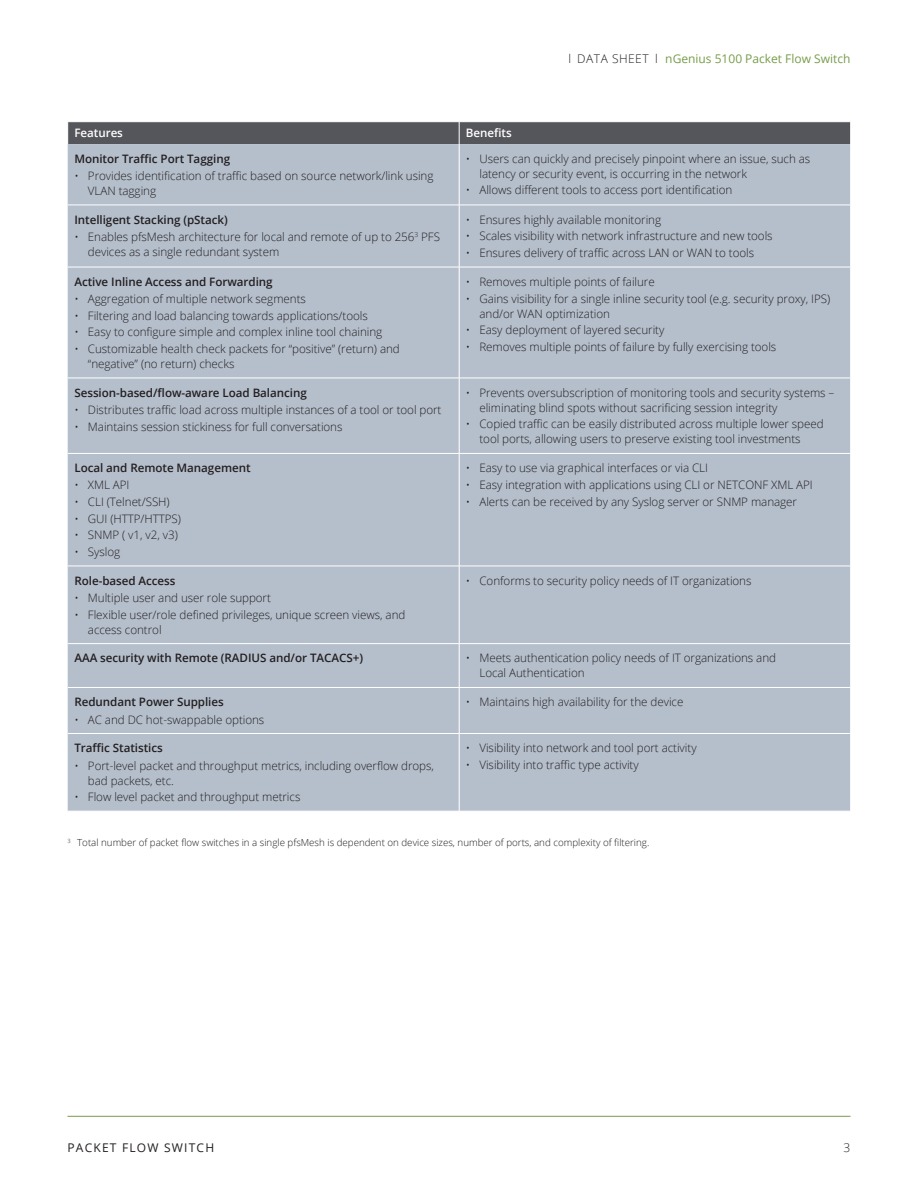
<style>
.page{position:relative;width:918px;height:1188px;background:#fff}
.page>*{position:absolute;margin:0;border:0;box-sizing:border-box;transform-origin:0 0}
.t1{font:12px "Open Sans";color:#789c4a}
.t2{font:12px "Open Sans";letter-spacing:.1em;color:#231f20}
.t3{font:300 12px "Open Sans";color:#231f20}
.t4{font:300 11.7px/15px "Open Sans";letter-spacing:-.005em;color:#231f20}
.Table_Body{font:600 11.7px "Open Sans";letter-spacing:-.005em;color:#231f20}
.Table_Heading{font:600 11.7px "Open Sans";letter-spacing:-.005em;color:#fff}
.Footnote{font:300 9.75px "Open Sans";color:#231f20}
.s1{font-weight:300;color:#231f20}
</style>
<div class="page">
<hr style="left:68px;top:1116px;width:782px;height:1px;background:#789c4a">
<div style="left:68px;top:144px;width:391px;height:667px;background:#b5bfcc"></div>
<div style="left:460px;top:144px;width:390px;height:667px;background:#b5bfcc"></div>
<div style="left:68px;top:122px;width:783px;height:22px;background:#55565b"></div>
<hr style="left:68px;top:205px;width:391px;height:1px;background:#fff">
<hr style="left:459px;top:205px;width:392px;height:1px;background:#fff">
<hr style="left:68px;top:267px;width:391px;height:1px;background:#fff">
<hr style="left:459px;top:267px;width:392px;height:1px;background:#fff">
<hr style="left:68px;top:378px;width:391px;height:1px;background:#fff">
<hr style="left:459px;top:378px;width:392px;height:1px;background:#fff">
<hr style="left:68px;top:453px;width:391px;height:1px;background:#fff">
<hr style="left:459px;top:453px;width:392px;height:1px;background:#fff">
<hr style="left:68px;top:566px;width:391px;height:1px;background:#fff">
<hr style="left:459px;top:566px;width:392px;height:1px;background:#fff">
<hr style="left:68px;top:643px;width:391px;height:1px;background:#fff">
<hr style="left:459px;top:643px;width:392px;height:1px;background:#fff">
<hr style="left:68px;top:687px;width:391px;height:1px;background:#fff">
<hr style="left:459px;top:687px;width:392px;height:1px;background:#fff">
<hr style="left:68px;top:733px;width:391px;height:1px;background:#fff">
<hr style="left:459px;top:733px;width:392px;height:1px;background:#fff">
<p class="t1" style="left:569px;top:51px;width:283px"><span class="s1">l DATA SHEET l</span> nGenius 5100 Packet Flow Switch</p>
<p class="Table_Heading" style="left:74px;top:125px;width:50px">Features</p>
<p class="Table_Heading" style="left:466px;top:125px;width:47px">Benefits</p>
<p class="Table_Body" style="left:74px;top:151px;width:157px">Monitor Traffic Port Tagging</p>
<p class="t4" style="left:88px;top:168px;width:347px;text-indent:-14px">• Provides identification of traffic based on source network/link using<br>VLAN tagging</p>
<p class="t4" style="left:479px;top:151px;width:332px;text-indent:-14px">• Users can quickly and precisely pinpoint where an issue, such as latency or security event, is occurring in the network</p>
<p class="t4" style="left:466px;top:182px;width:268px">• Allows different tools to access port identification</p>
<p class="Table_Body" style="left:74px;top:212px;width:155px">Intelligent Stacking (pStack)</p>
<p class="t4" style="left:88px;top:229px;width:354px;text-indent:-14px">• Enables pfsMesh architecture for local and remote of up to 256<sup>3</sup> PFS devices as a single redundant system</p>
<p class="Table_Body" style="left:74px;top:274px;width:200px">Active Inline Access and Forwarding</p>
<p class="t4" style="left:74px;top:291px;width:233px">• Aggregation of multiple network segments</p>
<p class="t4" style="left:74px;top:308px;width:295px">• Filtering and load balancing towards applications/tools</p>
<p class="t4" style="left:74px;top:324px;width:309px">• Easy to configure simple and complex inline tool chaining</p>
<p class="t4" style="left:88px;top:341px;width:313px;text-indent:-14px">• Customizable health check packets for “positive” (return) and “negative” (no return) checks</p>
<p class="Table_Body" style="left:74px;top:385px;width:234px">Session-based/flow-aware Load Balancing</p>
<p class="t4" style="left:74px;top:402px;width:369px">• Distributes traffic load across multiple instances of a tool or tool port</p>
<p class="t4" style="left:74px;top:419px;width:270px">• Maintains session stickiness for full conversations</p>
<p class="Table_Body" style="left:74px;top:460px;width:178px">Local and Remote Management</p>
<p class="t4" style="left:74px;top:477px;width:57px">• XML API</p>
<p class="t4" style="left:74px;top:494px;width:97px">• CLI (Telnet/SSH)</p>
<p class="t4" style="left:74px;top:511px;width:108px">• GUI (HTTP/HTTPS)</p>
<p class="t4" style="left:74px;top:527px;width:105px">• SNMP ( v1, v2, v3)</p>
<p class="t4" style="left:74px;top:544px;width:47px">• Syslog</p>
<p class="Table_Body" style="left:74px;top:573px;width:103px">Role-based Access</p>
<p class="t4" style="left:74px;top:590px;width:198px">• Multiple user and user role support</p>
<p class="t4" style="left:88px;top:607px;width:319px;text-indent:-14px">• Flexible user/role defined privileges, unique screen views, and access control</p>
<p class="t4" style="left:466px;top:212px;width:197px">• Ensures highly available monitoring</p>
<p class="t4" style="left:466px;top:228px;width:308px">• Scales visibility with network infrastructure and new tools</p>
<p class="t4" style="left:466px;top:245px;width:290px">• Ensures delivery of traffic across LAN or WAN to tools</p>
<p class="t4" style="left:466px;top:274px;width:190px">• Removes multiple points of failure</p>
<p class="t4" style="left:479px;top:290px;width:352px;text-indent:-14px">• Gains visibility for a single inline security tool (e.g. security proxy, IPS) and/or WAN optimization</p>
<p class="t4" style="left:466px;top:322px;width:200px">• Easy deployment of layered security</p>
<p class="t4" style="left:466px;top:339px;width:312px">• Removes multiple points of failure by fully exercising tools</p>
<p class="t4" style="left:479px;top:385px;width:356px;text-indent:-14px">• Prevents oversubscription of monitoring tools and security systems – eliminating blind spots without sacrificing session integrity</p>
<p class="t4" style="left:479px;top:416px;width:346px;text-indent:-14px">• Copied traffic can be easily distributed across multiple lower speed tool ports, allowing users to preserve existing tool investments</p>
<p class="t4" style="left:466px;top:460px;width:244px">• Easy to use via graphical interfaces or via CLI</p>
<p class="t4" style="left:466px;top:477px;width:348px">• Easy integration with applications using CLI or NETCONF XML API</p>
<p class="t4" style="left:466px;top:494px;width:333px">• Alerts can be received by any Syslog server or SNMP manager</p>
<p class="t4" style="left:466px;top:573px;width:287px">• Conforms to security policy needs of IT organizations</p>
<p class="Table_Body" style="left:74px;top:650px;width:290px">AAA security with Remote (RADIUS and/or TACACS+)</p>
<p class="t4" style="left:479px;top:650px;width:298px;text-indent:-14px">• Meets authentication policy needs of IT organizations and<br>Local Authentication</p>
<p class="Table_Body" style="left:74px;top:694px;width:151px">Redundant Power Supplies</p>
<p class="t4" style="left:74px;top:711px;width:191px">• AC and DC hot-swappable options</p>
<p class="t4" style="left:466px;top:694px;width:219px">• Maintains high availability for the device</p>
<p class="Table_Body" style="left:74px;top:740px;width:90px">Traffic Statistics</p>
<p class="t4" style="left:88px;top:757px;width:348px;text-indent:-14px">• Port-level packet and throughput metrics, including overflow drops, bad packets, etc.</p>
<p class="t4" style="left:74px;top:789px;width:228px">• Flow level packet and throughput metrics</p>
<p class="t4" style="left:466px;top:740px;width:232px">• Visibility into network and tool port activity</p>
<p class="t4" style="left:466px;top:757px;width:174px">• Visibility into traffic type activity</p>
<p class="Footnote" style="left:68px;top:836px;width:583px"><sup>3</sup> Total number of packet flow switches in a single pfsMesh is dependent on device sizes, number of ports, and complexity of filtering.</p>
<p class="t2" style="left:68px;top:1139px;width:148px">PACKET FLOW SWITCH</p>
<p class="t3" style="left:844px;top:1139px;width:8px">3</p>
</div>
